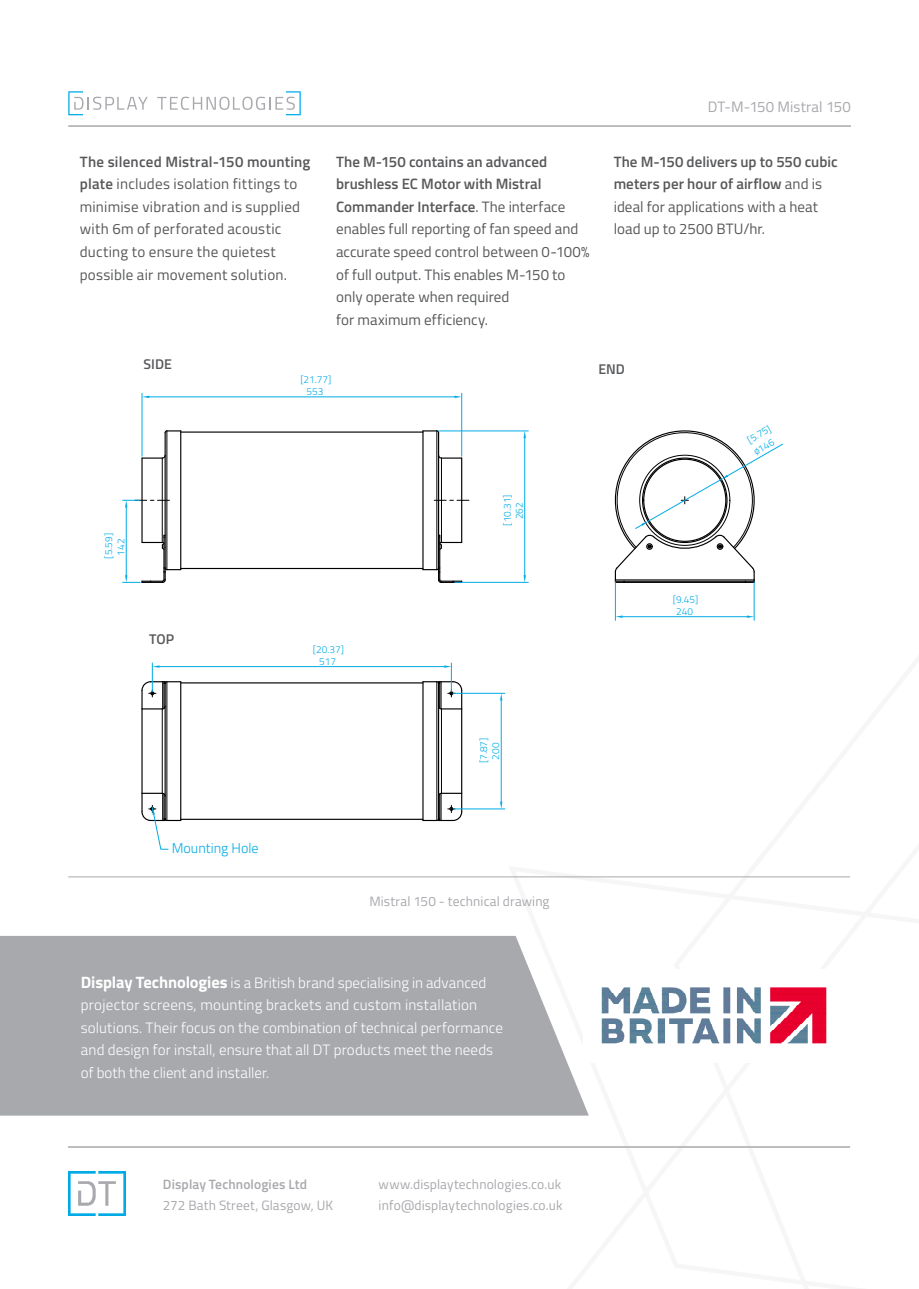
<style>
.page{position:relative;width:919px;height:1289px;background:#fff}
.page>*{position:absolute;margin:0;border:0;box-sizing:border-box;transform-origin:0 0}
.Normal_Paragraph_Sty{font:15px/22.5px "Titillium Web";letter-spacing:.01em;color:#57585a}
.t1{font:300 15px/22.5px "Titillium";letter-spacing:.005em;color:#fff}
.t2{font:15px "Titillium Web";letter-spacing:.01em;color:#a8a9ad}
.t3{font:300 14.1px "Titillium";color:#00abe6}
.t4{font:600 14.1px "Titillium";color:#58595b}
.t5{font:13.5px/21px "Titillium";letter-spacing:.01em;color:#a8a9ad}
.Drawing_decs_style{font:13.5px "Titillium Web";letter-spacing:.01em;color:#a8a9ad}
.t6{font:600 13.5px "Titillium";letter-spacing:.01em;color:#a8a9ad}
.t7{font:300 10.05px/12.1px "Titillium";color:#00abe6;text-align:center}
.s1{font-weight:600}
.s2{font-weight:700;font-size:16.5px}
</style>
<div class="page">
<hr style="left:68px;top:1146px;width:782px;height:1px;background:#a8a9ad">
<hr style="left:68px;top:125px;width:782px;height:2px;background:#a8a9ad">
<svg style="left:157px;top:91px;width:144px;height:24px"></svg>
<svg style="left:68px;top:91px;width:80px;height:24px"></svg>
<img style="left:68px;top:1171px;width:57px;height:44px">
<div style="left:0;top:936px;width:588px;height:179px;background:#a8a9ad"></div>
<img style="left:583px;top:969px;width:244px;height:93px">
<hr style="left:68px;top:876px;width:782px;height:1px;background:#a8a9ad">
<hr style="left:181px;top:682px;width:242px;height:1px;background:#000">
<hr style="left:181px;top:818px;width:242px;height:1px;background:#000">
<hr style="left:141px;top:709px;width:2px;height:84px;background:#000">
<hr style="left:167px;top:681px;width:1px;height:139px;background:#000">
<hr style="left:164px;top:683px;width:2px;height:135px;background:#000">
<hr style="left:180px;top:681px;width:1px;height:139px;background:#000">
<hr style="left:162px;top:709px;width:1px;height:84px;background:#000">
<hr style="left:461px;top:709px;width:1px;height:84px;background:#000">
<hr style="left:441px;top:709px;width:1px;height:84px;background:#000">
<hr style="left:422px;top:681px;width:1px;height:139px;background:#000">
<hr style="left:438px;top:683px;width:1px;height:135px;background:#000">
<hr style="left:436px;top:681px;width:1px;height:139px;background:#000">
<hr style="left:181px;top:431px;width:242px;height:1px;background:#000">
<hr style="left:181px;top:568px;width:242px;height:1px;background:#000">
<hr style="left:141px;top:458px;width:2px;height:84px;background:#000">
<hr style="left:167px;top:431px;width:1px;height:138px;background:#000">
<svg style="left:164px;top:430px;width:17px;height:4px"></svg>
<hr style="left:180px;top:431px;width:1px;height:138px;background:#000">
<svg style="left:142px;top:456px;width:22px;height:3px"></svg>
<hr style="left:164px;top:432px;width:2px;height:115px;background:#000">
<hr style="left:162px;top:458px;width:1px;height:84px;background:#000">
<hr style="left:461px;top:458px;width:1px;height:84px;background:#000">
<hr style="left:441px;top:458px;width:1px;height:84px;background:#000">
<svg style="left:437px;top:454px;width:24px;height:5px"></svg>
<hr style="left:422px;top:431px;width:1px;height:138px;background:#000">
<hr style="left:438px;top:432px;width:1px;height:115px;background:#000">
<svg style="left:423px;top:430px;width:16px;height:4px"></svg>
<hr style="left:436px;top:431px;width:1px;height:138px;background:#000">
<hr style="left:164px;top:547px;width:2px;height:21px;background:#000">
<hr style="left:163px;top:537px;width:1px;height:31px;background:#000">
<svg style="left:142px;top:534px;width:24px;height:16px"></svg>
<svg style="left:423px;top:534px;width:39px;height:49px"></svg>
<hr style="left:142px;top:393px;width:1px;height:63px;background:#00abe6">
<hr style="left:461px;top:393px;width:1px;height:63px;background:#00abe6">
<hr style="left:149px;top:396px;width:305px;height:1px;background:#00abe6">
<svg style="left:142px;top:395px;width:7px;height:3px"></svg>
<svg style="left:454px;top:395px;width:7px;height:3px"></svg>
<hr style="left:438px;top:430px;width:90px;height:1px;background:#00abe6">
<hr style="left:455px;top:582px;width:73px;height:1px;background:#00abe6">
<hr style="left:524px;top:438px;width:1px;height:137px;background:#00abe6">
<svg style="left:523px;top:431px;width:3px;height:7px"></svg>
<svg style="left:523px;top:575px;width:3px;height:7px"></svg>
<hr style="left:615px;top:581px;width:1px;height:39px;background:#00abe6">
<hr style="left:753px;top:581px;width:1px;height:39px;background:#00abe6">
<hr style="left:622px;top:616px;width:124px;height:1px;background:#00abe6">
<svg style="left:615px;top:615px;width:7px;height:3px"></svg>
<svg style="left:746px;top:615px;width:8px;height:3px"></svg>
<svg style="left:423px;top:792px;width:40px;height:29px"></svg>
<hr style="left:159px;top:666px;width:285px;height:1px;background:#00abe6">
<svg style="left:141px;top:663px;width:40px;height:47px"></svg>
<svg style="left:423px;top:663px;width:40px;height:47px"></svg>
<hr style="left:453px;top:693px;width:52px;height:1px;background:#00abe6">
<hr style="left:453px;top:808px;width:52px;height:1px;background:#00abe6">
<hr style="left:501px;top:700px;width:1px;height:101px;background:#00abe6">
<svg style="left:500px;top:693px;width:2px;height:7px"></svg>
<svg style="left:500px;top:801px;width:2px;height:8px"></svg>
<svg style="left:614px;top:430px;width:169px;height:153px"></svg>
<svg style="left:434px;top:500px;width:35px;height:1px"></svg>
<hr style="left:126px;top:507px;width:1px;height:68px;background:#00abe6">
<svg style="left:123px;top:500px;width:46px;height:7px"></svg>
<svg style="left:123px;top:566px;width:58px;height:17px"></svg>
<svg style="left:141px;top:792px;width:40px;height:57px"></svg>
<p class="t2" style="left:707px;top:96px;width:145px">DT-M-150 Mistral 150</p>
<p class="Normal_Paragraph_Sty" style="left:80px;top:150px;width:232px"><span class="s1">The silenced Mistral-150 mounting plate</span> includes isolation fittings to minimise vibration and is supplied with 6m of perforated acoustic ducting to ensure the quietest possible air movement solution.</p>
<p class="Normal_Paragraph_Sty" style="left:336px;top:150px;width:255px"><span class="s1">The M-150 contains an advanced brushless EC Motor with Mistral Commander Interface</span>. The interface enables full reporting of fan speed and accurate speed control between 0-100% of full output. This enables M-150 to only operate when required</p>
<p class="Normal_Paragraph_Sty" style="left:336px;top:307px;width:153px">for maximum efficiency.</p>
<p class="Normal_Paragraph_Sty" style="left:613px;top:150px;width:225px"><span class="s1">The M-150 delivers up to 550 cubic meters per hour of airflow</span> and is ideal for applications with a heat load up to 2500 BTU/hr.</p>
<p class="t4" style="left:143px;top:354px;width:30px">SIDE</p>
<p class="t7" style="left:300px;top:373px;width:33px">[21.77]<br>553</p>
<p class="t4" style="left:598px;top:359px;width:28px">END</p>
<p class="t7" style="left:744px;top:434px;width:29px;line-height:13.4px;text-align:left;rotate:-30deg">[5.75] ø146</p>
<p class="t7" style="left:102px;top:558px;width:27px;rotate:-90deg">[5.59]<br>142</p>
<p class="t4" style="left:149px;top:628px;width:27px">TOP</p>
<p class="t7" style="left:313px;top:642px;width:33px">[20.37]<br>517</p>
<p class="t7" style="left:500px;top:525px;width:33px;rotate:-90deg">[10.31]<br>262</p>
<p class="t7" style="left:672px;top:592px;width:27px">[9.45]<br>240</p>
<p class="t7" style="left:477px;top:763px;width:27px;rotate:-90deg">[7.87]<br>200</p>
<p class="t3" style="left:172px;top:837px;width:88px">Mounting Hole</p>
<p class="Drawing_decs_style" style="left:369px;top:891px;width:182px">Mistral 150 - technical drawing</p>
<p class="t1" style="left:81px;top:970px;width:423px"><span class="s2">Display Technologies</span> is a British brand specialising in advanced projector screens, mounting brackets and custom installation solutions. Their focus on the combination of technical performance and design for install, ensure that all DT products meet the needs of both the client and installer.</p>
<p class="t6" style="left:163px;top:1173px;width:146px">Display Technologies Ltd</p>
<p class="t5" style="left:163px;top:1193px;width:172px">272 Bath Street, Glasgow, UK</p>
<p class="t5" style="left:378px;top:1172px;width:185px">www.displaytechnologies.co.uk info@displaytechnologies.co.uk</p>
</div>
